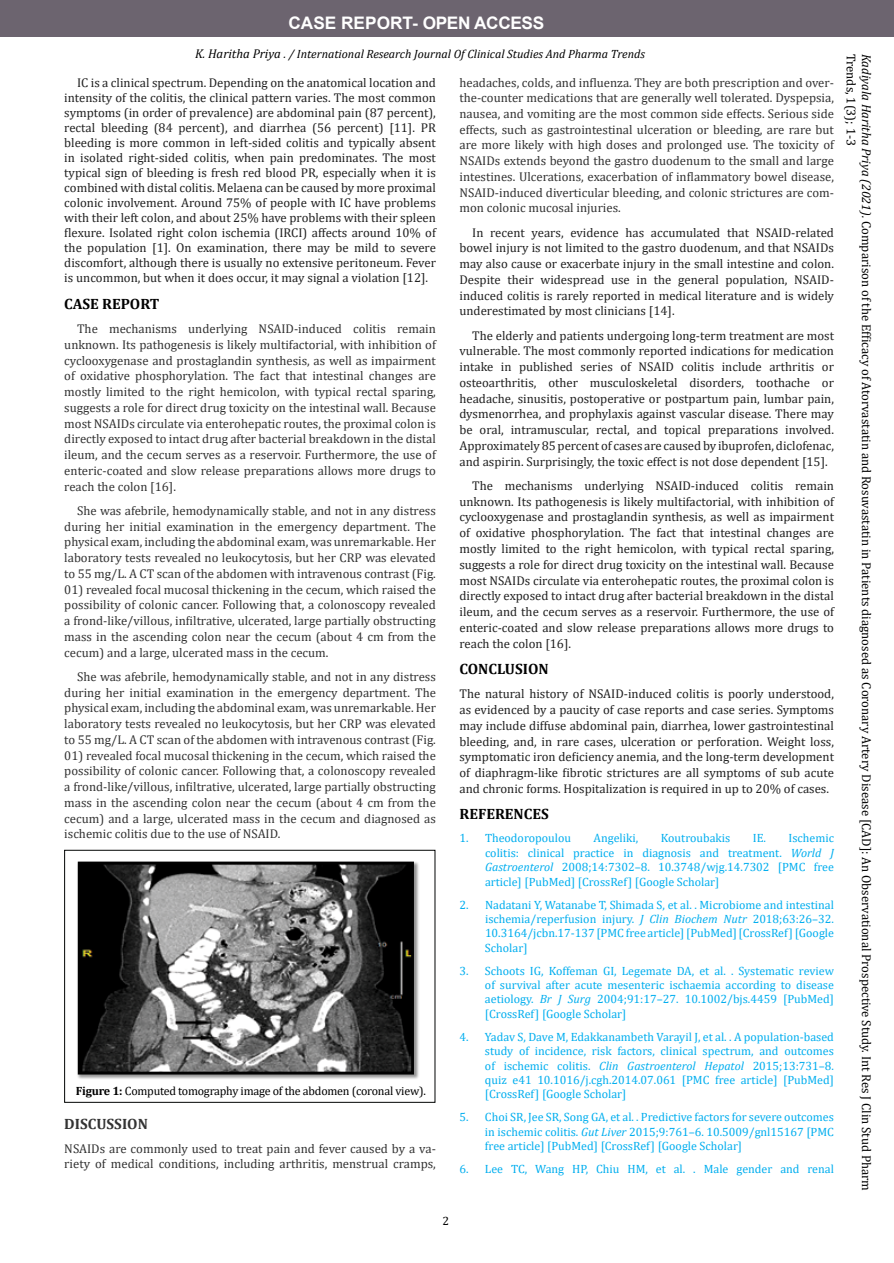
<style>
.page{position:relative;width:894px;height:1263px;background:#fff}
.page>*{position:absolute;margin:0;border:0;box-sizing:border-box;transform-origin:0 0}
.t1{font:700 17.25px "Arial";letter-spacing:-.01em;color:#fff}
.t2{font:700 15px "Cambria";color:#000}
.t3{font:700 15px "Cambria";color:#333}
.t4{font:12.75px/15.8px "Cambria";color:#212121;text-align:justify}
.t5{font:12.75px/15.8px "Cambria";color:#333;text-align:justify}
.t6{font:12.75px/15.3px "Cambria";color:#000}
.t7{font:12px/14.4px "Cambria";color:#00aeef;text-align:justify}
.t8{font:italic 12px "Cambria";color:#000}
.t9{font:12px "Cambria";letter-spacing:-.02em;color:#000}
.s1{font-size:12.75px}
.s2{font-weight:700}
.s3{font-style:italic}
</style>
<div class="page">
<div style="left:1px;top:0;width:892px;height:37px;background:#6c646f"></div>
<div style="left:64px;top:850px;width:371px;height:252px;border:1px solid #020403"></div>
<img style="left:77px;top:861px;width:342px;height:218px">
<img style="left:82px;top:865px;width:328px;height:205px">
<div style="left:78px;top:861px;width:336px;height:213px;border:3px solid #010101"></div>
<h1 class="t1" style="left:288px;top:11px;width:257px">CASE REPORT- OPEN ACCESS</h1>
<p class="t8" style="left:195px;top:46px;width:451px"><span class="s1">K. Haritha Priya</span> . / International Research Journal Of Clinical Studies And Pharma Trends</p>
<p class="t4" style="left:64px;top:75px;width:373px;line-height:15px;text-indent:13px">IC is a clinical spectrum. Depending on the anatomical location and intensity of the colitis, the clinical pattern varies. The most common symptoms (in order of prevalence) are abdominal pain (87 percent), rectal bleeding (84 percent), and diarrhea (56 percent) [11]. PR bleeding is more common in left-sided colitis and typically absent in isolated right-sided colitis, when pain predominates. The most typical sign of bleeding is fresh red blood PR, especially when it is combined with distal colitis. Melaena can be caused by more proximal colonic involvement. Around 75% of people with IC have problems with their left colon, and about 25% have problems with their spleen flexure. Isolated right colon ischemia (IRCI) affects around 10% of the population [1]. On examination, there may be mild to severe discomfort, although there is usually no extensive peritoneum. Fever is uncommon, but when it does occur, it may signal a violation [12].</p>
<p class="t2" style="left:64px;top:293px;width:96px">CASE REPORT</p>
<p class="t5" style="left:64px;top:321px;width:373px;text-indent:13px">The mechanisms underlying NSAID-induced colitis remain unknown. Its pathogenesis is likely multifactorial, with inhibition of cyclooxygenase and prostaglandin synthesis, as well as impairment of oxidative phosphorylation. The fact that intestinal changes are mostly limited to the right hemicolon, with typical rectal sparing, suggests a role for direct drug toxicity on the intestinal wall. Because most NSAIDs circulate via enterohepatic routes, the proximal colon is directly exposed to intact drug after bacterial breakdown in the distal ileum, and the cecum serves as a reservoir. Furthermore, the use of enteric-coated and slow release preparations allows more drugs to reach the colon [16].</p>
<p class="t5" style="left:64px;top:502px;width:373px;text-indent:13px">She was afebrile, hemodynamically stable, and not in any distress during her initial examination in the emergency department. The physical exam, including the abdominal exam, was unremarkable. Her laboratory tests revealed no leukocytosis, but her CRP was elevated to 55 mg/L. A CT scan of the abdomen with intravenous contrast (Fig.</p>
<p class="t5" style="left:64px;top:581px;width:373px">01) revealed focal mucosal thickening in the cecum, which raised the possibility of colonic cancer. Following that, a colonoscopy revealed a frond-like/villous, infiltrative, ulcerated, large partially obstructing mass in the ascending colon near the cecum (about 4 cm from the cecum) and a large, ulcerated mass in the cecum.</p>
<p class="t5" style="left:64px;top:668px;width:373px;text-indent:13px">She was afebrile, hemodynamically stable, and not in any distress during her initial examination in the emergency department. The physical exam, including the abdominal exam, was unremarkable. Her laboratory tests revealed no leukocytosis, but her CRP was elevated to 55 mg/L. A CT scan of the abdomen with intravenous contrast (Fig.</p>
<p class="t5" style="left:64px;top:747px;width:373px">01) revealed focal mucosal thickening in the cecum, which raised the possibility of colonic cancer. Following that, a colonoscopy revealed a frond-like/villous, infiltrative, ulcerated, large partially obstructing mass in the ascending colon near the cecum (about 4 cm from the cecum) and a large, ulcerated mass in the cecum and diagnosed as ischemic colitis due to the use of NSAID.</p>
<p class="t9" style="left:76px;top:1084px;width:351px"><span class="s2">Figure 1:</span> Computed tomography image of the abdomen (coronal view).</p>
<p class="t3" style="left:64px;top:1113px;width:85px">DISCUSSION</p>
<p class="t5" style="left:64px;top:1140px;width:373px;line-height:15px">NSAIDs are commonly used to treat pain and fever caused by a va&shy;riety of medical conditions, including arthritis, menstrual cramps,</p>
<p class="t5" style="left:459px;top:75px;width:376px">headaches, colds, and influenza. They are both prescription and over&shy;the-counter medications that are generally well tolerated. Dyspepsia, nausea, and vomiting are the most common side effects. Serious side effects, such as gastrointestinal ulceration or bleeding, are rare but are more likely with high doses and prolonged use. The toxicity of NSAIDs extends beyond the gastro duodenum to the small and large intestines. Ulcerations, exacerbation of inflammatory bowel disease, NSAID-induced diverticular bleeding, and colonic strictures are com&shy;mon colonic mucosal injuries.</p>
<p class="t4" style="left:459px;top:224px;width:376px;text-indent:13px">In recent years, evidence has accumulated that NSAID-related bowel injury is not limited to the gastro duodenum, and that NSAIDs may also cause or exacerbate injury in the small intestine and colon.<br>Despite their widespread use in the general population, NSAID&shy;induced colitis is rarely reported in medical literature and is widely underestimated by most clinicians [14].</p>
<p class="t4" style="left:459px;top:327px;width:376px;text-indent:13px">The elderly and patients undergoing long-term treatment are most vulnerable. The most commonly reported indications for medication intake in published series of NSAID colitis include arthritis or osteoarthritis, other musculoskeletal disorders, toothache or headache, sinusitis, postoperative or postpartum pain, lumbar pain, dysmenorrhea, and prophylaxis against vascular disease. There may be oral, intramuscular, rectal, and topical preparations involved.<br>Approximately 85 percent of cases are caused by ibuprofen, diclofenac, and aspirin. Surprisingly, the toxic effect is not dose dependent [15].</p>
<p class="t4" style="left:459px;top:478px;width:376px;text-indent:13px">The mechanisms underlying NSAID-induced colitis remain unknown. Its pathogenesis is likely multifactorial, with inhibition of cyclooxygenase and prostaglandin synthesis, as well as impairment of oxidative phosphorylation. The fact that intestinal changes are mostly limited to the right hemicolon, with typical rectal sparing, suggests a role for direct drug toxicity on the intestinal wall. Because most NSAIDs circulate via enterohepatic routes, the proximal colon is directly exposed to intact drug after bacterial breakdown in the distal ileum, and the cecum serves as a reservoir. Furthermore, the use of enteric-coated and slow release preparations allows more drugs to reach the colon [16].</p>
<p class="t2" style="left:459px;top:658px;width:91px">CONCLUSION</p>
<p class="t4" style="left:459px;top:686px;width:376px">The natural history of NSAID-induced colitis is poorly understood, as evidenced by a paucity of case reports and case series. Symptoms may include diffuse abdominal pain, diarrhea, lower gastrointestinal bleeding, and, in rare cases, ulceration or perforation. Weight loss, symptomatic iron deficiency anemia, and the long-term development of diaphragm-like fibrotic strictures are all symptoms of sub acute and chronic forms. Hospitalization is required in up to 20% of cases.</p>
<p class="t2" style="left:459px;top:803px;width:91px">REFERENCES</p>
<p class="t7" style="left:459px;top:831px;width:113px">1. Theodoropoulou</p>
<p class="t7" style="left:593px;top:831px;width:46px">Αngeliki,</p>
<p class="t7" style="left:660px;top:831px;width:71px">Κoutroubakis</p>
<p class="t7" style="left:485px;top:831px;width:350px;text-indent:268px">IE. Ischemic colitis: clinical practice in diagnosis and treatment. <span class="s3">World J Gastroenterol</span> 2008;14:7302–8. 10.3748/wjg.14.7302 [PMC free article] [PubMed] [CrossRef] [Google Scholar]</p>
<p class="t7" style="left:485px;top:897px;width:350px;text-indent:-26px">2. Nadatani Y, Watanabe T, Shimada S, et al. . Microbiome and intestinal ischemia/reperfusion injury. <span class="s3">J Clin Biochem Nutr</span> 2018;63:26–32.<br>10.3164/jcbn.17-137 [PMC free article][PubMed] [CrossRef][Google Scholar]</p>
<p class="t7" style="left:485px;top:963px;width:350px;text-indent:-26px">3. Schoots IG, Koffeman GI, Legemate DA, et al. . Systematic review of survival after acute mesenteric ischaemia according to disease aetiology. <span class="s3">Br J Surg</span> 2004;91:17–27. 10.1002/bjs.4459 [PubMed] [CrossRef] [Google Scholar]</p>
<p class="t7" style="left:485px;top:1029px;width:350px;text-indent:-26px">4. Yadav S, Dave M, Edakkanambeth Varayil J, et al. . A population-based study of incidence, risk factors, clinical spectrum, and outcomes of ischemic colitis. <span class="s3">Clin Gastroenterol Hepatol</span> 2015;13:731–8. quiz e41 10.1016/j.cgh.2014.07.061 [PMC free article] [PubMed] [CrossRef] [Google Scholar]</p>
<p class="t7" style="left:485px;top:1110px;width:350px;text-indent:-26px">5. Choi SR, Jee SR, Song GA, et al. . Predictive factors for severe outcomes in ischemic colitis. <span class="s3">Gut Liver</span> 2015;9:761–6. 10.5009/gnl15167 [PMC free article] [PubMed] [CrossRef] [Google Scholar]</p>
<p class="t7" style="left:459px;top:1161px;width:376px">6. Lee TC, Wang HP, Chiu HM, et al. . Male gender and renal</p>
<p class="t6" style="left:873px;top:54px;width:1138px;rotate:90deg"><span class="s3">Kadiyala Haritha Priya (2021).</span> Comparison of the Efficacy of Atorvastatin and Rosuvastatin in Patients diagnosed as Coronary Artery Disease [CAD]: An Observational Prospective Study. Int Res J Clin Stud Pharm<br>Trends, 1(3); 1-3</p>
<p class="t9" style="left:442px;top:1214px;width:8px">2</p>
</div>
